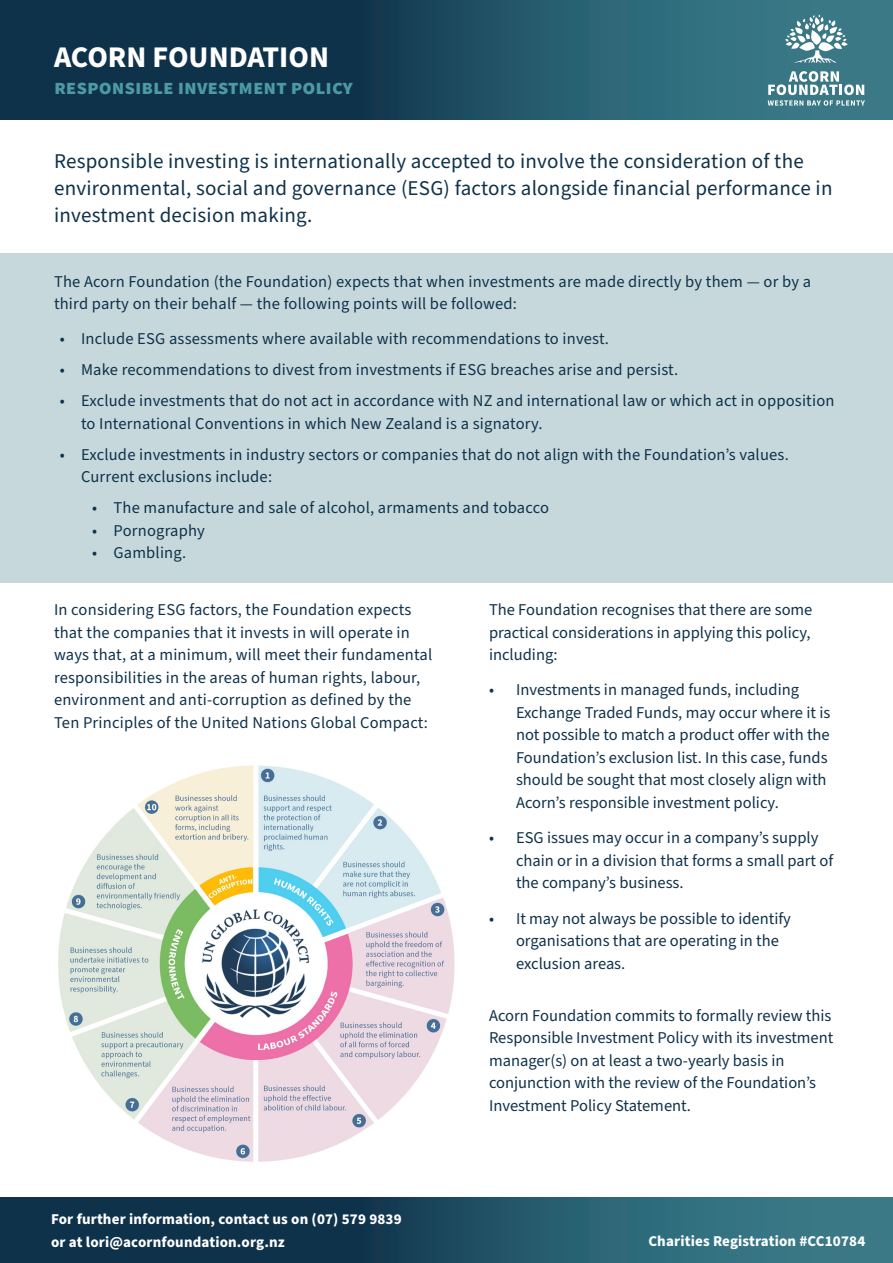
<style>
.page{position:relative;width:893px;height:1263px;background:#fff}
.page>*{position:absolute;margin:0;border:0;box-sizing:border-box;transform-origin:0 0}
.NEW_HEADING{font:700 30px "Source Sans Pro";letter-spacing:-.01em;color:#fff}
.t1{font:21px/27px "Source Sans Pro";letter-spacing:.01em;color:#0f324b}
.NEW_SUB_HEADER{font:700 21px "Source Sans Pro";color:#4d9aa2}
.t2{font:16.5px/22.5px "Source Sans Pro";color:#0f324b}
.Body_Copy{font:700 15px "Source Sans Pro";letter-spacing:.01em;color:#fff}
</style>
<div class="page">
<div style="left:0;top:253px;width:893px;height:329px;background:#c6d8dc"></div>
<svg style="left:0;top:0;width:893px;height:119px;background:#1d4c60"></svg>
<svg style="left:785px;top:15px;width:63px;height:48px"></svg>
<svg style="left:768px;top:71px;width:97px;height:35px"></svg>
<img style="left:58px;top:765px;width:397px;height:397px">
<svg style="left:0;top:1197px;width:893px;height:66px;background:#1f4e63"></svg>
<p class="NEW_HEADING" style="left:54px;top:36px;width:277px">ACORN FOUNDATION</p>
<p class="NEW_SUB_HEADER" style="left:54px;top:72px;width:300px">RESPONSIBLE INVESTMENT POLICY</p>
<p class="t1" style="left:54px;top:148px;width:780px">Responsible investing is internationally accepted to involve the consideration of the environmental, social and governance (ESG) factors alongside financial performance in investment decision making.</p>
<p class="t2" style="left:54px;top:270px;width:759px">The Acorn Foundation (the Foundation) expects that when investments are made directly by them — or by a third party on their behalf — the following points will be followed:</p>
<p class="t2" style="left:60px;top:328px;width:551px">• Include ESG assessments where available with recommendations to invest.</p>
<p class="t2" style="left:60px;top:359px;width:620px">• Make recommendations to divest from investments if ESG breaches arise and persist.</p>
<p class="t2" style="left:81px;top:390px;width:755px;text-indent:-21px">• Exclude investments that do not act in accordance with NZ and international law or which act in opposition to International Conventions in which New Zealand is a signatory.</p>
<p class="t2" style="left:81px;top:444px;width:709px;text-indent:-21px">• Exclude investments in industry sectors or companies that do not align with the Foundation’s values.<br>Current exclusions include:</p>
<p class="t2" style="left:92px;top:497px;width:458px">• The manufacture and sale of alcohol, armaments and tobacco</p>
<p class="t2" style="left:92px;top:520px;width:114px">• Pornography</p>
<p class="t2" style="left:92px;top:542px;width:95px">• Gambling.</p>
<p class="t2" style="left:54px;top:599px;width:380px">In considering ESG factors, the Foundation expects that the companies that it invests in will operate in ways that, at a minimum, will meet their fundamental responsibilities in the areas of human rights, labour, environment and anti-corruption as defined by the</p>
<p class="t2" style="left:54px;top:711px;width:376px">Ten Principles of the United Nations Global Compact:</p>
<p class="Body_Copy" style="left:51px;top:1209px;width:352px">For further information, contact us on (07) 579 9839</p>
<p class="Body_Copy" style="left:51px;top:1231px;width:235px">or at lori@acornfoundation.org.nz</p>
<p class="t2" style="left:489px;top:599px;width:325px;text-align:justify">The Foundation recognises that there are some practical considerations in applying this policy, including:</p>
<p class="t2" style="left:516px;top:679px;width:316px;text-indent:-27px">• Investments in managed funds, including Exchange Traded Funds, may occur where it is not possible to match a product offer with the Foundation’s exclusion list. In this case, funds should be sought that most closely align with Acorn’s responsible investment policy.</p>
<p class="t2" style="left:516px;top:827px;width:319px;text-indent:-27px">• ESG issues may occur in a company’s supply chain or in a division that forms a small part of the company’s business.</p>
<p class="t2" style="left:516px;top:907px;width:277px;text-indent:-27px">• It may not always be possible to identify organisations that are operating in the exclusion areas.</p>
<p class="t2" style="left:489px;top:1004px;width:346px">Acorn Foundation commits to formally review this Responsible Investment Policy with its investment manager(s) on at least a two-yearly basis in conjunction with the review of the Foundation’s Investment Policy Statement.</p>
<p class="Body_Copy" style="left:648px;top:1231px;width:218px">Charities Registration #CC10784</p>
</div>
